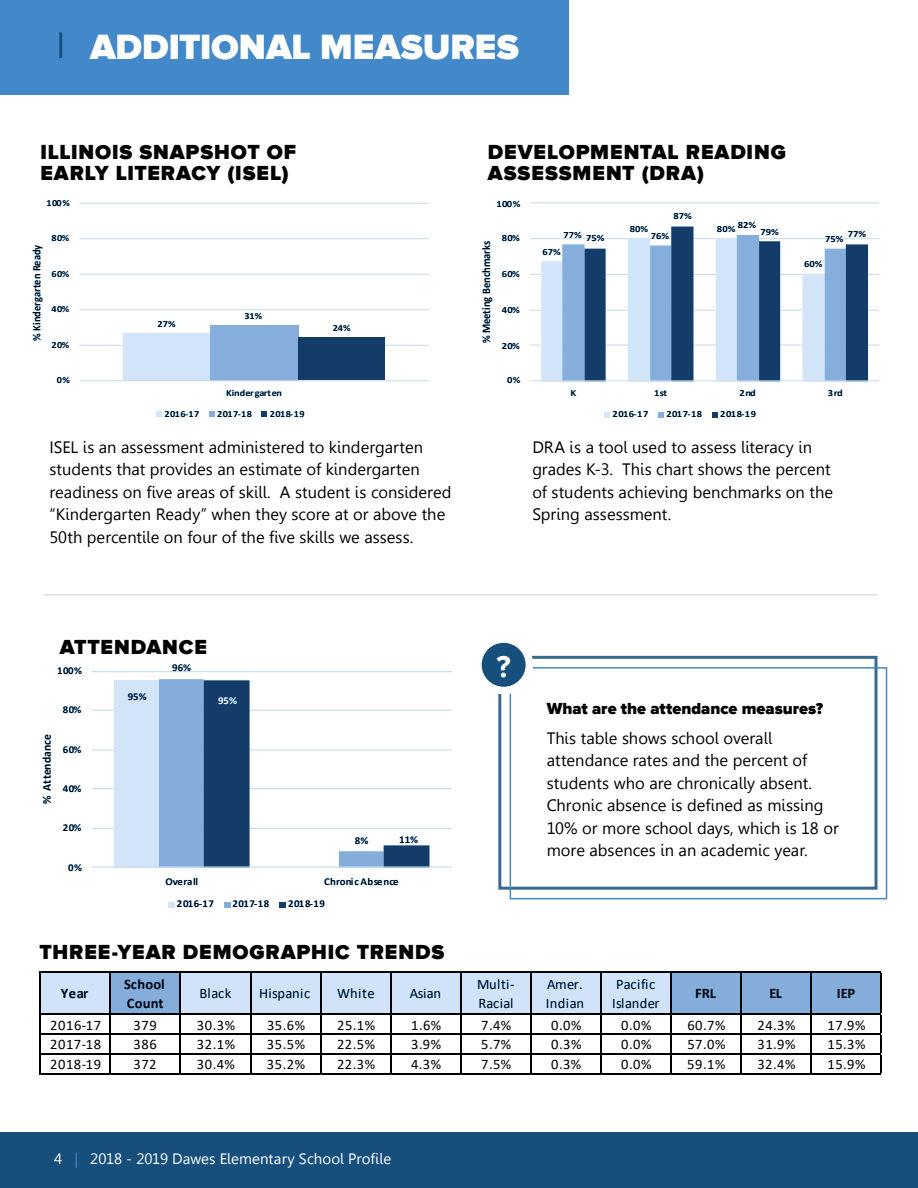
<style>
.page{position:relative;width:918px;height:1188px;background:#fff}
.page>*{position:absolute;margin:0;border:0;box-sizing:border-box;transform-origin:0 0}
.t1{font:900 36.15px "Proxima NW01";color:#fff}
.t2{font:700 31.5px "Proxima NW01";color:#fff}
.t3{font:900 21px/21px "Proxima NW01";letter-spacing:.04em;color:#000}
.t4{font:16.5px/22.5px "Leelawadee";color:#000}
.t5{font:900 16.5px "Proxima NW01";color:#000}
.t6{font:15px "Leelawadee";letter-spacing:.005em;color:#fff}
.t7{font:14.55px "Calibri";letter-spacing:.04em;color:#000}
.t8{font:14.55px/19.8px "Calibri";letter-spacing:.02em;color:#000}
.t9{font:700 14.55px/19.8px "Calibri";letter-spacing:.01em;color:#000}
.t10{font:700 12.15px "Calibri";color:#000}
.t11{font:700 11.7px "Calibri";color:#000;scale:.9 1}
.t12{font:700 11.4px "Calibri";color:#000;scale:.91 1}
.t13{font:700 10.5px "Calibri";letter-spacing:.025em;color:#000}
.t14{font:700 10.5px "Calibri";letter-spacing:-.015em;color:#000}
.t15{font:700 10.5px "Calibri";color:#fff}
.t16{font:700 9.45px "Calibri";letter-spacing:.02em;color:#000;scale:1.11 1}
.t17{font:700 9.45px "Calibri";letter-spacing:.02em;color:#000;scale:1.09 1}
.t18{font:700 9.45px "Calibri";letter-spacing:-.02em;color:#000;scale:1.09 1}
.s1{color:#4388c8}
</style>
<div class="page">
<svg style="left:530px;top:202px;width:349px;height:216px"></svg>
<svg style="left:79px;top:202px;width:350px;height:215px"></svg>
<div style="left:0;top:0;width:569px;height:94px;background:#4388c8"></div>
<hr style="left:59px;top:32px;width:3px;height:26px;background:#174f7c">
<div style="left:498px;top:656px;width:380px;height:234px;border:3px solid #3a6990"></div>
<div style="left:510px;top:667px;width:377px;height:232px;border:2px solid #4388c8"></div>
<div style="left:478px;top:639px;width:51px;height:52px;background:#174f7c;border-radius:50%"></div>
<div style="left:474px;top:635px;width:59px;height:59px;border:8px solid #fff;border-radius:50%"></div>
<svg style="left:92px;top:671px;width:360px;height:237px"></svg>
<hr style="left:44px;top:594px;width:834px;height:2px;background:#dcddde">
<hr style="left:41px;top:971px;width:841px;height:2px;background:#000">
<hr style="left:41px;top:1034px;width:841px;height:1px;background:#000">
<hr style="left:41px;top:1053px;width:841px;height:2px;background:#000">
<hr style="left:40px;top:971px;width:1px;height:104px;background:#000">
<hr style="left:110px;top:973px;width:1px;height:102px;background:#000">
<hr style="left:180px;top:973px;width:1px;height:102px;background:#000">
<hr style="left:250px;top:973px;width:1px;height:102px;background:#000">
<hr style="left:320px;top:973px;width:1px;height:102px;background:#000">
<hr style="left:390px;top:973px;width:1px;height:102px;background:#000">
<hr style="left:460px;top:973px;width:1px;height:102px;background:#000">
<hr style="left:530px;top:973px;width:1px;height:102px;background:#000">
<hr style="left:600px;top:973px;width:1px;height:102px;background:#000">
<hr style="left:670px;top:973px;width:2px;height:102px;background:#000">
<hr style="left:740px;top:973px;width:2px;height:102px;background:#000">
<hr style="left:810px;top:973px;width:2px;height:102px;background:#000">
<hr style="left:41px;top:1073px;width:841px;height:2px;background:#000">
<hr style="left:880px;top:973px;width:2px;height:102px;background:#000">
<svg style="left:41px;top:972px;width:841px;height:43px;background:#a5bcd7"></svg>
<div style="left:0;top:1132px;width:918px;height:56px;background:#174f7c"></div>
<h1 class="t1" style="left:90px;top:26px;width:431px">ADDITIONAL MEASURES</h1>
<p class="t3" style="left:40px;top:141px;width:257px">ILLINOIS SNAPSHOT OF<br>EARLY LITERACY (ISEL)</p>
<p class="t3" style="left:488px;top:141px;width:299px">DEVELOPMENTAL READING<br>ASSESSMENT (DRA)</p>
<p class="t17" style="left:46px;top:196px;width:23px">100%</p>
<p class="t16" style="left:496px;top:197px;width:23px">100%</p>
<p class="t16" style="left:673px;top:209px;width:18px">87%</p>
<p class="t12" style="left:29px;top:341px;width:107px;rotate:-90deg">% Kindergarten Ready</p>
<p class="t17" style="left:52px;top:232px;width:18px">80%</p>
<p class="t17" style="left:52px;top:267px;width:18px">60%</p>
<p class="t17" style="left:52px;top:303px;width:18px">40%</p>
<p class="t17" style="left:52px;top:338px;width:18px">20%</p>
<p class="t17" style="left:158px;top:317px;width:18px">27%</p>
<p class="t17" style="left:244px;top:309px;width:18px">31%</p>
<p class="t17" style="left:333px;top:321px;width:18px">24%</p>
<p class="t11" style="left:478px;top:343px;width:116px;rotate:-90deg">% Meeting Benchmarks</p>
<p class="t16" style="left:502px;top:231px;width:18px">80%</p>
<p class="t16" style="left:502px;top:267px;width:18px">60%</p>
<p class="t16" style="left:502px;top:303px;width:18px">40%</p>
<p class="t16" style="left:502px;top:339px;width:18px">20%</p>
<p class="t16" style="left:738px;top:218px;width:18px">82%</p>
<p class="t16" style="left:630px;top:222px;width:18px">80%</p>
<p class="t16" style="left:717px;top:222px;width:18px">80%</p>
<p class="t16" style="left:761px;top:225px;width:18px">79%</p>
<p class="t16" style="left:848px;top:227px;width:18px">77%</p>
<p class="t16" style="left:563px;top:228px;width:18px">77%</p>
<p class="t16" style="left:651px;top:229px;width:18px">76%</p>
<p class="t16" style="left:586px;top:231px;width:18px">75%</p>
<p class="t16" style="left:825px;top:233px;width:18px">75%</p>
<p class="t16" style="left:542px;top:245px;width:18px">67%</p>
<p class="t16" style="left:804px;top:257px;width:18px">60%</p>
<p class="t17" style="left:57px;top:374px;width:14px">0%</p>
<p class="t16" style="left:507px;top:374px;width:14px">0%</p>
<p class="t18" style="left:226px;top:386px;width:53px">Kindergarten</p>
<p class="t16" style="left:571px;top:386px;width:7px">K</p>
<p class="t16" style="left:654px;top:386px;width:13px">1st</p>
<p class="t16" style="left:740px;top:386px;width:16px">2nd</p>
<p class="t16" style="left:828px;top:386px;width:15px">3rd</p>
<p class="t17" style="left:165px;top:407px;width:34px">2016-17</p>
<p class="t17" style="left:217px;top:407px;width:34px">2017-18</p>
<p class="t17" style="left:270px;top:407px;width:34px">2018-19</p>
<p class="t16" style="left:613px;top:407px;width:34px">2016-17</p>
<p class="t16" style="left:666px;top:407px;width:34px">2017-18</p>
<p class="t16" style="left:720px;top:407px;width:34px">2018-19</p>
<p class="t4" style="left:49px;top:436px;width:404px">ISEL is an assessment administered to kindergarten students that provides an estimate of kindergarten readiness on five areas of skill. A student is considered “Kindergarten Ready” when they score at or above the 50th percentile on four of the five skills we assess.</p>
<p class="t4" style="left:532px;top:436px;width:302px">DRA is a tool used to assess literacy in grades K-3. This chart shows the percent of students achieving benchmarks on the Spring assessment.</p>
<p class="t3" style="left:60px;top:636px;width:149px">ATTENDANCE</p>
<p class="t13" style="left:57px;top:664px;width:26px">100%</p>
<p class="t10" style="left:38px;top:804px;width:72px;rotate:-90deg">% Attendance</p>
<p class="t13" style="left:63px;top:702px;width:20px">80%</p>
<p class="t13" style="left:63px;top:742px;width:20px">60%</p>
<p class="t13" style="left:63px;top:781px;width:20px">40%</p>
<p class="t13" style="left:63px;top:820px;width:20px">20%</p>
<p class="t13" style="left:68px;top:860px;width:15px">0%</p>
<p class="t13" style="left:128px;top:689px;width:20px">95%</p>
<p class="t13" style="left:172px;top:660px;width:20px">96%</p>
<p class="t15" style="left:218px;top:693px;width:20px">95%</p>
<p class="t13" style="left:355px;top:833px;width:15px">8%</p>
<p class="t13" style="left:399px;top:832px;width:20px">11%</p>
<p class="t14" style="left:165px;top:874px;width:34px">Overall</p>
<p class="t13" style="left:324px;top:874px;width:76px">Chronic Absence</p>
<p class="t13" style="left:177px;top:897px;width:38px">2016-17</p>
<p class="t13" style="left:233px;top:897px;width:38px">2017-18</p>
<p class="t13" style="left:288px;top:897px;width:38px">2018-19</p>
<p class="t3" style="left:40px;top:941px;width:406px">THREE-YEAR DEMOGRAPHIC TRENDS</p>
<h2 class="t2" style="left:496px;top:648px;width:16px">?</h2>
<p class="t5" style="left:547px;top:699px;width:278px">What are the attendance measures?</p>
<p class="t4" style="left:547px;top:727px;width:294px">This table shows school overall attendance rates and the percent of students who are chronically absent.<br>Chronic absence is defined as missing 10% or more school days, which is 18 or more absences in an academic year.</p>
<p class="t9" style="left:61px;top:983px;width:29px">Year</p>
<p class="t9" style="left:124px;top:974px;width:42px">School<br>Count</p>
<p class="t7" style="left:200px;top:983px;width:33px">Black</p>
<p class="t8" style="left:259px;top:983px;width:53px">Hispanic</p>
<p class="t7" style="left:337px;top:983px;width:39px">White</p>
<p class="t7" style="left:410px;top:983px;width:33px">Asian</p>
<p class="t8" style="left:477px;top:974px;width:39px">Multi-<br>Racial</p>
<p class="t8" style="left:546px;top:974px;width:40px">Amer.<br>Indian</p>
<p class="t8" style="left:612px;top:974px;width:49px">Pacific<br>Islander</p>
<p class="t9" style="left:695px;top:983px;width:22px">FRL</p>
<p class="t9" style="left:769px;top:983px;width:14px">EL</p>
<p class="t9" style="left:837px;top:983px;width:20px">IEP</p>
<p class="t7" style="left:50px;top:1015px;width:52px">2016-17</p>
<p class="t7" style="left:134px;top:1015px;width:25px">379</p>
<p class="t7" style="left:197px;top:1015px;width:40px">30.3%</p>
<p class="t7" style="left:267px;top:1015px;width:40px">35.6%</p>
<p class="t7" style="left:337px;top:1015px;width:40px">25.1%</p>
<p class="t7" style="left:411px;top:1015px;width:32px">1.6%</p>
<p class="t7" style="left:481px;top:1015px;width:32px">7.4%</p>
<p class="t7" style="left:551px;top:1015px;width:32px">0.0%</p>
<p class="t7" style="left:621px;top:1015px;width:32px">0.0%</p>
<p class="t7" style="left:687px;top:1015px;width:40px">60.7%</p>
<p class="t7" style="left:757px;top:1015px;width:40px">24.3%</p>
<p class="t7" style="left:827px;top:1015px;width:40px">17.9%</p>
<p class="t7" style="left:50px;top:1035px;width:52px">2017-18</p>
<p class="t7" style="left:133px;top:1035px;width:25px">386</p>
<p class="t7" style="left:197px;top:1035px;width:40px">32.1%</p>
<p class="t7" style="left:267px;top:1035px;width:40px">35.5%</p>
<p class="t7" style="left:337px;top:1035px;width:40px">22.5%</p>
<p class="t7" style="left:411px;top:1035px;width:32px">3.9%</p>
<p class="t7" style="left:481px;top:1035px;width:32px">5.7%</p>
<p class="t7" style="left:551px;top:1035px;width:32px">0.3%</p>
<p class="t7" style="left:621px;top:1035px;width:32px">0.0%</p>
<p class="t7" style="left:687px;top:1035px;width:40px">57.0%</p>
<p class="t7" style="left:757px;top:1035px;width:40px">31.9%</p>
<p class="t7" style="left:827px;top:1035px;width:40px">15.3%</p>
<p class="t7" style="left:50px;top:1054px;width:52px">2018-19</p>
<p class="t7" style="left:133px;top:1054px;width:25px">372</p>
<p class="t7" style="left:197px;top:1054px;width:40px">30.4%</p>
<p class="t7" style="left:267px;top:1054px;width:40px">35.2%</p>
<p class="t7" style="left:337px;top:1054px;width:40px">22.3%</p>
<p class="t7" style="left:411px;top:1054px;width:32px">4.3%</p>
<p class="t7" style="left:481px;top:1054px;width:32px">7.5%</p>
<p class="t7" style="left:551px;top:1054px;width:32px">0.3%</p>
<p class="t7" style="left:621px;top:1054px;width:32px">0.0%</p>
<p class="t7" style="left:687px;top:1054px;width:40px">59.1%</p>
<p class="t7" style="left:757px;top:1054px;width:40px">32.4%</p>
<p class="t7" style="left:827px;top:1054px;width:40px">15.9%</p>
<p class="t6" style="left:54px;top:1150px;width:339px">4 <span class="s1">|</span> 2018 - 2019 Dawes Elementary School Profile</p>
</div>
